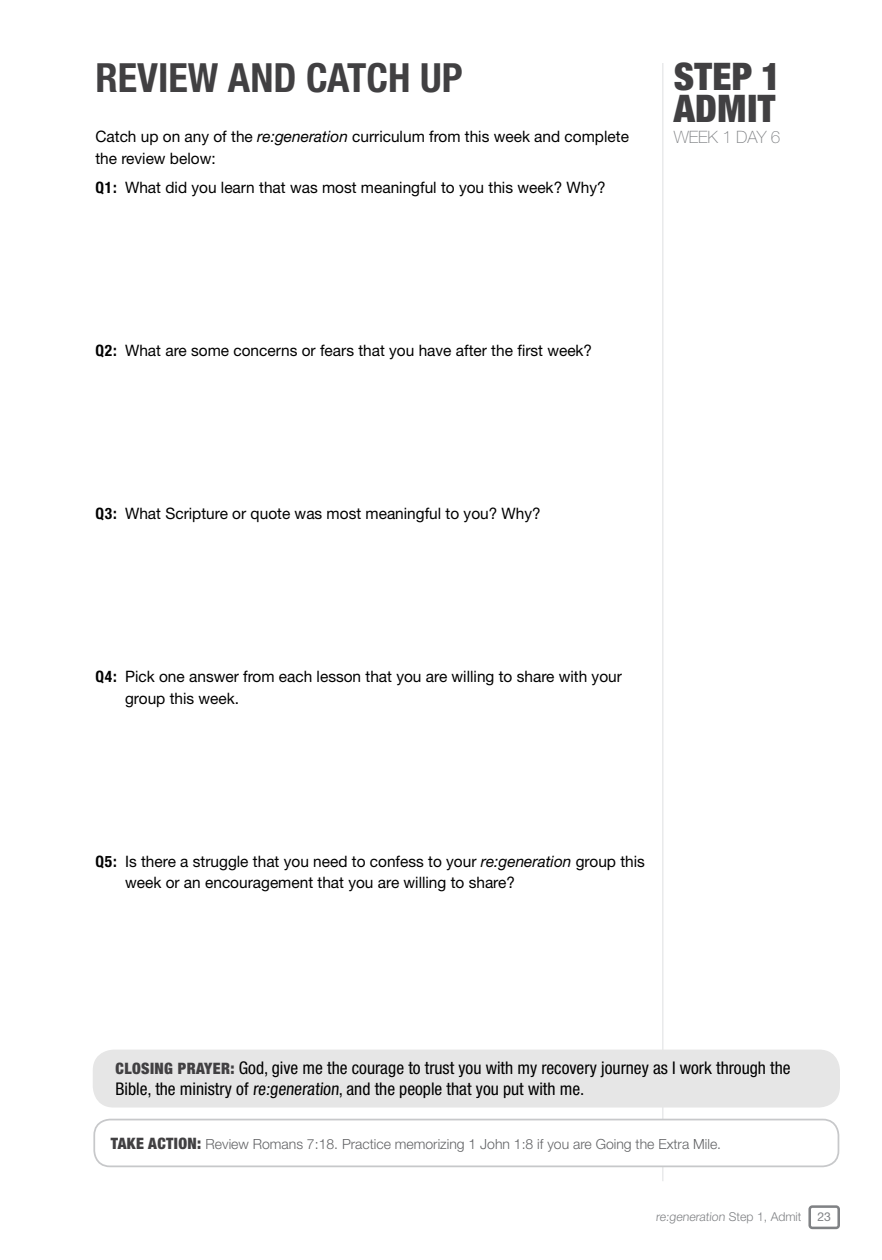
<style>
.page{position:relative;width:882px;height:1260px;background:#fff}
.page>*{position:absolute;margin:0;border:0;box-sizing:border-box;transform-origin:0 0}
.t1{font:700 condensed 40.25px "Helvetica Neue LT Std";color:#414042}
.t2{font:900 condensed 38.15px/31.5px "Helvetica Neue LT Std";letter-spacing:.01em;color:#414042}
.t3{font:condensed 17.5px/21px "Helvetica Neue LT Std";color:#000}
.t4{font:100 17.15px "Helvetica Neue LT Std";letter-spacing:-.01em;color:#808285}
.t5{font:15.75px/21.3px "Helvetica Neue LT Std";color:#000}
.t6{font:300 14px "Helvetica Neue LT Std";color:#636466}
.t7{font:300 12.25px "Helvetica Neue LT Std";color:#808285}
.t8{font:12.25px "Helvetica Neue LT Std";color:#808285}
.s1{font-style:italic}
.s2{font-weight:700;font-stretch:condensed}
.s3{font-weight:900;font-size:15.75px;color:#414042}
.s4{font-weight:900;font-stretch:condensed;font-size:15.75px;color:#414042}
</style>
<div class="page">
<hr style="left:662px;top:63px;width:1px;height:1118px;background:#e6e7e8">
<svg style="left:808px;top:1205px;width:32px;height:24px"></svg>
<div style="left:93px;top:1050px;width:747px;height:58px;background:#e6e6e6;border-radius:21px"></div>
<div style="left:94px;top:1120px;width:744px;height:46px;background:#fff;border-radius:16px"></div>
<div style="left:93px;top:1119px;width:746px;height:48px;border:2px solid #c7c8ca;border-radius:16px"></div>
<h1 class="t1" style="left:95px;top:53px;width:369px">REVIEW AND CATCH UP</h1>
<p class="t5" style="left:95px;top:126px;width:535px">Catch up on any of the <span class="s1">re:generation</span> curriculum from this week and complete the review below:</p>
<p class="t5" style="left:95px;top:176px;width:512px"><span class="s2">Q1:</span> What did you learn that was most meaningful to you this week? Why?</p>
<h2 class="t2" style="left:674px;top:60px;width:109px">STEP 1<br>ADMIT</h2>
<p class="t4" style="left:674px;top:127px;width:108px">WEEK 1 DAY 6</p>
<p class="t5" style="left:95px;top:340px;width:498px"><span class="s2">Q2:</span> What are some concerns or fears that you have after the first week?</p>
<p class="t5" style="left:95px;top:503px;width:447px"><span class="s2">Q3:</span> What Scripture or quote was most meaningful to you? Why?</p>
<p class="t5" style="left:125px;top:666px;width:498px;text-indent:-30px"><span class="s2">Q4:</span> Pick one answer from each lesson that you are willing to share with your group this week.</p>
<p class="t5" style="left:125px;top:851px;width:521px;text-indent:-30px"><span class="s2">Q5:</span> Is there a struggle that you need to confess to your <span class="s1">re:generation</span> group this week or an encouragement that you are willing to share?</p>
<p class="t3" style="left:115px;top:1058px;width:677px"><span class="s3">CLOSING PRAYER:</span> God, give me the courage to trust you with my recovery journey as I work through the<br>Bible, the ministry of re:generation, and the people that you put with me.</p>
<p class="t6" style="left:111px;top:1136px;width:612px"><span class="s4">TAKE ACTION:</span> Review Romans 7:18. Practice memorizing 1 John 1:8 if you are Going the Extra Mile.</p>
<p class="t7" style="left:656px;top:1209px;width:147px">re:generation Step 1, Admit</p>
<p class="t8" style="left:817px;top:1210px;width:15px">23</p>
</div>
